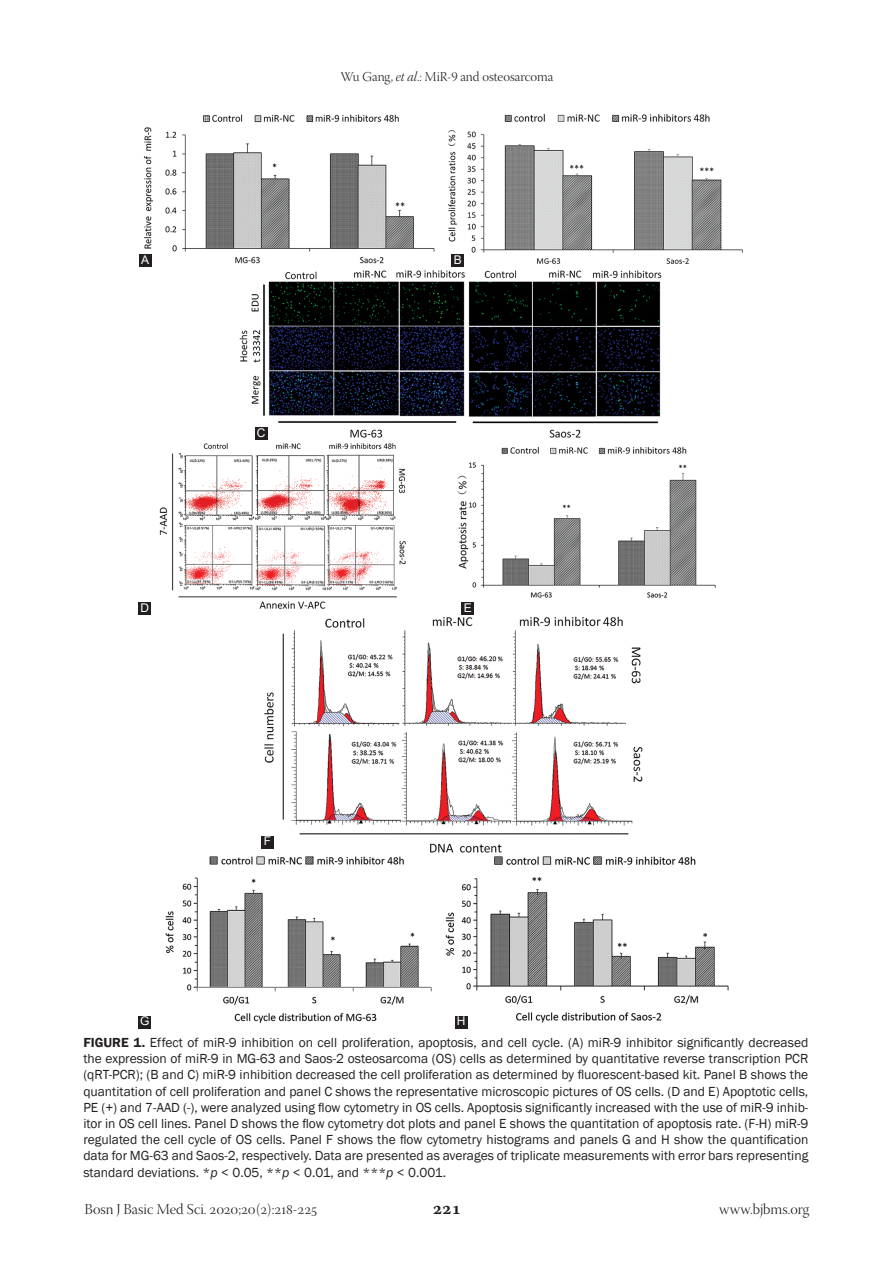
<style>
.page{position:relative;width:894px;height:1263px;background:#fff}
.page>*{position:absolute;margin:0;border:0;box-sizing:border-box;transform-origin:0 0}
.t1{font:600 18px "Warnock Pro";color:#231f20}
.t2{font:15px "Warnock Pro Light Disp";color:#231f20}
.FGC{font:13.5px/16.2px "Franklin Gothic";color:#231f20;text-align:justify}
.t3{font:13.5px "Warnock Pro Light Disp";color:#231f20}
.LABEL{font:12px "Arial";color:#fff}
.s1{font-family:"Warnock Pro Light It Disp"}
.s2{font-weight:600}
.s3{font-style:italic}
</style>
<div class="page">
<img style="left:143px;top:114px;width:600px;height:914px">
<div style="left:139px;top:254px;width:12px;height:13px;background:#231f20"></div>
<div style="left:451px;top:254px;width:13px;height:13px;background:#231f20"></div>
<div style="left:255px;top:427px;width:12px;height:12px;background:#231f20"></div>
<div style="left:138px;top:602px;width:13px;height:13px;background:#231f20"></div>
<div style="left:461px;top:602px;width:13px;height:13px;background:#231f20"></div>
<div style="left:261px;top:836px;width:13px;height:12px;background:#231f20"></div>
<div style="left:138px;top:1015px;width:13px;height:13px;background:#231f20"></div>
<div style="left:454px;top:1015px;width:13px;height:13px;background:#231f20"></div>
<p class="t3" style="left:340px;top:70px;width:214px">Wu Gang, <span class="s1">et al</span>.: MiR-9 and osteosarcoma</p>
<p class="LABEL" style="left:141px;top:252px;width:10px">A</p>
<p class="LABEL" style="left:454px;top:252px;width:10px">B</p>
<p class="LABEL" style="left:257px;top:424px;width:10px">C</p>
<p class="LABEL" style="left:140px;top:599px;width:10px">D</p>
<p class="LABEL" style="left:464px;top:599px;width:10px">E</p>
<p class="LABEL" style="left:264px;top:833px;width:9px">F</p>
<p class="LABEL" style="left:140px;top:1012px;width:11px">G</p>
<p class="LABEL" style="left:456px;top:1012px;width:10px">H</p>
<p class="FGC" style="left:83px;top:1034px;width:726px"><span class="s2">FIGURE 1.</span> Effect of miR-9 inhibition on cell proliferation, apoptosis, and cell cycle. (A) miR-9 inhibitor significantly decreased the expression of miR-9 in MG-63 and Saos-2 osteosarcoma (OS) cells as determined by quantitative reverse transcription PCR (qRT-PCR); (B and C) miR-9 inhibition decreased the cell proliferation as determined by fluorescent-based kit. Panel B shows the quantitation of cell proliferation and panel C shows the representative microscopic pictures of OS cells. (D and E) Apoptotic cells, PE (+) and 7-AAD (-), were analyzed using flow cytometry in OS cells. Apoptosis significantly increased with the use of miR-9 inhib&shy;itor in OS cell lines. Panel D shows the flow cytometry dot plots and panel E shows the quantitation of apoptosis rate. (F-H) miR-9 regulated the cell cycle of OS cells. Panel F shows the flow cytometry histograms and panels G and H show the quantification data for MG-63 and Saos-2, respectively. Data are presented as averages of triplicate measurements with error bars representing standard deviations. *<span class="s3">p</span> &lt; 0.05, **<span class="s3">p</span> &lt; 0.01, and ***<span class="s3">p</span> &lt; 0.001.</p>
<p class="t2" style="left:84px;top:1201px;width:234px">Bosn J Basic Med Sci. 2020;20(2):218-225</p>
<h1 class="t1" style="left:432px;top:1197px;width:30px">221</h1>
<p class="t2" style="left:719px;top:1201px;width:92px">www.bjbms.org</p>
</div>
